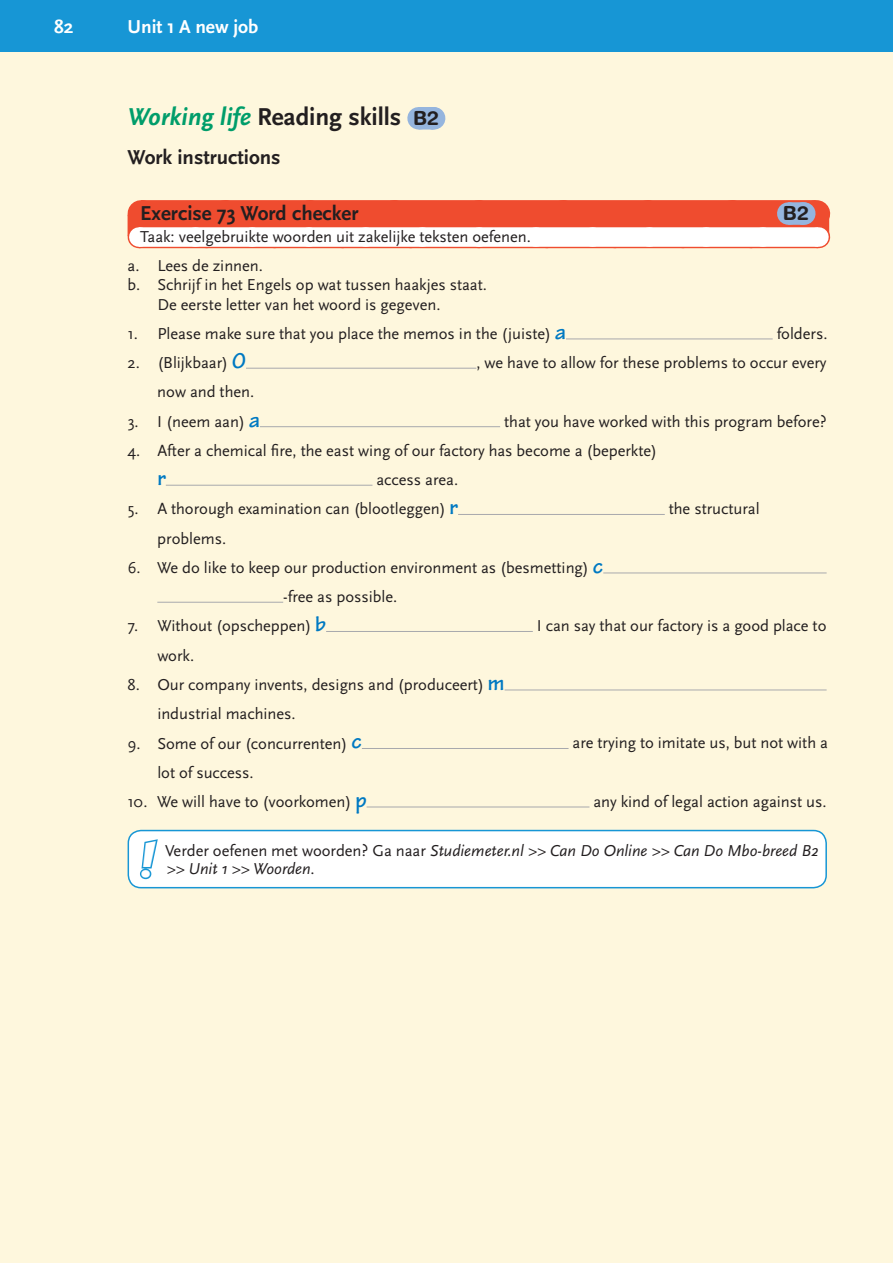
<style>
.page{position:relative;width:893px;height:1263px;background:#fef7dd}
.page>*{position:absolute;margin:0;border:0;box-sizing:border-box;transform-origin:0 0}
.t1{font:italic 900 48px "Scala Sans OT";color:#fff}
.t2{font:700 25.5px "Scala Sans OT";color:#231f20}
.t3{font:700 22.5px "Tekton Pro";color:#0079c2}
.t4{font:700 21px "Scala Sans OT";color:#231f20}
.t5{font:700 19.5px "Scala Sans OT";letter-spacing:-.005em;color:#fff}
.t6{font:700 19.5px "Helvetica Rounded LT Std";color:#231f20}
.t7{font:16.5px/29.2px "Scala Sans OT";color:#231f20}
.t8{font:italic 16.5px/18px "Scala Sans OT";letter-spacing:-.005em;color:#231f20}
.s1{font-style:italic;color:#009d6a}
.s2{font-family:"Helvetica Rounded LT Std";font-size:19.5px}
.s3{font-family:"Tekton Pro";font-weight:700;font-size:22.5px;color:#0079c2}
.s4{font-style:normal}
</style>
<div class="page">
<div style="left:0;top:0;width:893px;height:51px;background:#1796d5"></div>
<div style="left:419px;top:107px;width:14px;height:23px;background:#95b5de"></div>
<svg style="left:426px;top:107px;width:8px;height:23px"></svg>
<svg style="left:128px;top:215px;width:701px;height:21px"></svg>
<div style="left:141px;top:200px;width:675px;height:27px;background:#ef4c2f"></div>
<div style="left:788px;top:202px;width:15px;height:23px;background:#95b5de"></div>
<svg style="left:796px;top:202px;width:8px;height:23px"></svg>
<div style="left:139px;top:227px;width:679px;height:20px;background:#fff"></div>
<svg style="left:195px;top:200px;width:595px;height:48px"></svg>
<svg style="left:139px;top:200px;width:3px;height:48px"></svg>
<svg style="left:816px;top:200px;width:3px;height:48px"></svg>
<hr style="left:566px;top:339px;width:207px;height:1px;background:#a8a9ad">
<hr style="left:246px;top:368px;width:230px;height:1px;background:#a8a9ad">
<hr style="left:260px;top:426px;width:240px;height:1px;background:#a8a9ad">
<hr style="left:166px;top:485px;width:206px;height:1px;background:#a8a9ad">
<hr style="left:458px;top:514px;width:207px;height:1px;background:#a8a9ad">
<hr style="left:603px;top:573px;width:224px;height:1px;background:#a8a9ad">
<hr style="left:157px;top:602px;width:126px;height:1px;background:#a8a9ad">
<hr style="left:326px;top:631px;width:207px;height:1px;background:#a8a9ad">
<hr style="left:505px;top:690px;width:322px;height:1px;background:#a8a9ad">
<hr style="left:362px;top:748px;width:207px;height:1px;background:#a8a9ad">
<hr style="left:367px;top:807px;width:222px;height:1px;background:#a8a9ad">
<div style="left:128px;top:830px;width:698px;height:58px;background:#fff;border-radius:13px"></div>
<svg style="left:140px;top:839px;width:18px;height:41px"></svg>
<div style="left:128px;top:830px;width:699px;height:58px;border:2px solid #1796d5;border-radius:13px"></div>
<p class="t5" style="left:54px;top:16px;width:21px">82</p>
<p class="t5" style="left:128px;top:16px;width:132px">Unit 1 A new job</p>
<h2 class="t2" style="left:128px;top:102px;width:313px"><span class="s1">Working life</span> Reading skills <span class="s2">B2</span></h2>
<p class="t4" style="left:128px;top:145px;width:155px">Work instructions</p>
<p class="t4" style="left:140px;top:201px;width:220px">Exercise 73 Word checker</p>
<p class="t6" style="left:783px;top:201px;width:27px">B2</p>
<p class="t7" style="left:128px;top:223px;width:405px;line-height:28.5px;text-indent:13px">Taak: veelgebruikte woorden uit zakelijke teksten oefenen. a. Lees de zinnen.</p>
<p class="t7" style="left:157px;top:275px;width:331px;line-height:19.5px;text-indent:-30px">b. Schrijf in het Engels op wat tussen haakjes staat.<br>De eerste letter van het woord is gegeven.</p>
<p class="t7" style="left:128px;top:319px;width:440px">1. Please make sure that you place the memos in the (juiste) <span class="s3">a</span></p>
<p class="t7" style="left:777px;top:319px;width:52px">folders.</p>
<p class="t7" style="left:128px;top:349px;width:120px">2. (Blijkbaar) <span class="s3">O</span></p>
<p class="t7" style="left:476px;top:349px;width:352px">, we have to allow for these problems to occur every</p>
<p class="t7" style="left:157px;top:378px;width:98px">now and then.</p>
<p class="t7" style="left:128px;top:407px;width:134px">3. I (neem aan) <span class="s3">a</span></p>
<p class="t7" style="left:504px;top:407px;width:324px">that you have worked with this program before?</p>
<p class="t7" style="left:128px;top:436px;width:531px">4. After a chemical fire, the east wing of our factory has become a (beperkte)</p>
<h3 class="t3" style="left:157px;top:465px;width:10px">r</h3>
<p class="t7" style="left:376px;top:466px;width:83px">access area.</p>
<p class="t7" style="left:128px;top:495px;width:332px">5. A thorough examination can (blootleggen) <span class="s3">r</span></p>
<p class="t7" style="left:669px;top:495px;width:92px">the structural</p>
<p class="t7" style="left:157px;top:524px;width:70px">problems.</p>
<p class="t7" style="left:283px;top:553px;width:322px;text-indent:-156px">6. We do like to keep our production environment as (besmetting) <span class="s3">c </span>-free as possible.</p>
<p class="t7" style="left:128px;top:612px;width:200px">7. Without (opscheppen) <span class="s3">b</span></p>
<p class="t7" style="left:537px;top:612px;width:291px">I can say that our factory is a good place to</p>
<p class="t7" style="left:157px;top:641px;width:38px">work.</p>
<p class="t7" style="left:157px;top:670px;width:349px;text-indent:-30px">8. Our company invents, designs and (produceert) <span class="s3">m </span>industrial machines.</p>
<p class="t7" style="left:128px;top:729px;width:236px">9. Some of our (concurrenten) <span class="s3">c</span></p>
<p class="t7" style="left:573px;top:729px;width:257px">are trying to imitate us, but not with a</p>
<p class="t7" style="left:157px;top:758px;width:98px">lot of success.</p>
<p class="t7" style="left:128px;top:787px;width:241px">10. We will have to (voorkomen) <span class="s3">p</span></p>
<p class="t7" style="left:593px;top:787px;width:235px">any kind of legal action against us.</p>
<h1 class="t1" style="left:141px;top:834px;width:14px">!</h1>
<p class="t8" style="left:165px;top:842px;width:655px"><span class="s4">Verder oefenen met woorden? Ga naar</span> Studiemeter.nl &gt;&gt; Can Do Online &gt;&gt; Can Do Mbo-breed B2 &gt;&gt; Unit 1 &gt;&gt; Woorden<span class="s4">.</span></p>
</div>
